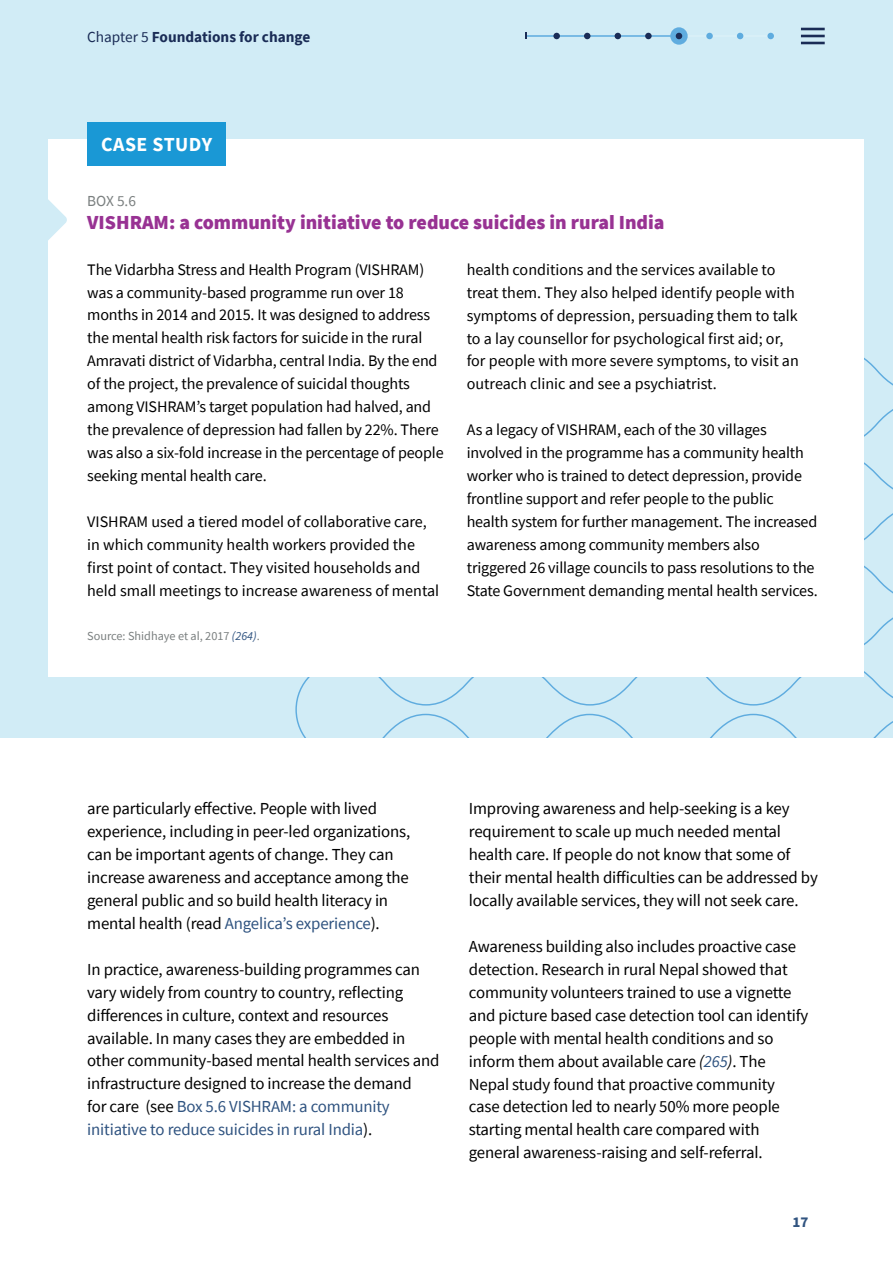
<style>
.page{position:relative;width:893px;height:1263px;background:#fff}
.page>*{position:absolute;margin:0;border:0;box-sizing:border-box;transform-origin:0 0}
.t1{font:900 19.95px "Source Sans Pro";color:#983293}
.t2{font:700 19.95px "Source Sans Pro";letter-spacing:.025em;color:#fff}
.t3{font:16.8px/23px "Source Sans Pro";letter-spacing:-.01em;color:#000001}
.t4{font:16.05px/23px "Source Sans Pro";letter-spacing:-.01em;color:#000001}
.t5{font:700 15.3px "Source Sans Pro";color:#1a2c56}
.t6{font:15.3px "Source Sans Pro";color:#7a7f7f}
.t7{font:700 15px "Source Sans Pro";color:#315480}
.t8{font:12.3px "Source Sans Pro";color:#7a7f7f}
.s1{font-weight:400}
.s2{font-style:italic;color:#2f5380}
.s3{color:#2f5380}
.s4{font-style:italic}
</style>
<div class="page">
<div style="left:0;top:0;width:893px;height:738px;background:#d1ecf6"></div>
<svg style="left:295px;top:357px;width:598px;height:381px"></svg>
<div style="left:48px;top:139px;width:816px;height:538px;background:#fff"></div>
<svg style="left:48px;top:175px;width:19px;height:89px"></svg>
<div style="left:87px;top:122px;width:139px;height:43px;background:#1a98d5"></div>
<hr style="left:801px;top:42px;width:24px;height:2px;background:#1a2c56">
<hr style="left:801px;top:28px;width:24px;height:2px;background:#1a2c56">
<hr style="left:801px;top:35px;width:24px;height:2px;background:#1a2c56">
<hr style="left:680px;top:35px;width:89px;height:2px;background:#dbf1f8">
<svg style="left:670px;top:27px;width:18px;height:18px"></svg>
<hr style="left:525px;top:35px;width:154px;height:2px;background:#5facdf">
<div style="left:553px;top:33px;width:7px;height:6px;background:#1a2c56;border-radius:50%"></div>
<div style="left:706px;top:33px;width:7px;height:6px;background:#5facdf;border-radius:50%"></div>
<div style="left:645px;top:33px;width:7px;height:6px;background:#1a2c56;border-radius:50%"></div>
<div style="left:767px;top:33px;width:7px;height:6px;background:#5facdf;border-radius:50%"></div>
<svg style="left:584px;top:33px;width:6px;height:6px"></svg>
<svg style="left:615px;top:33px;width:6px;height:6px"></svg>
<svg style="left:737px;top:33px;width:6px;height:6px"></svg>
<svg style="left:676px;top:33px;width:6px;height:6px"></svg>
<svg style="left:525px;top:33px;width:2px;height:6px"></svg>
<p class="t5" style="left:87px;top:26px;width:225px"><span class="s1">Chapter 5</span> Foundations for change</p>
<p class="t2" style="left:101px;top:131px;width:113px">CASE STUDY</p>
<p class="t6" style="left:87px;top:191px;width:50px">BOX 5.6</p>
<p class="t1" style="left:87px;top:208px;width:579px">VISHRAM: a community initiative to reduce suicides in rural India</p>
<p class="t4" style="left:87px;top:258px;width:358px">The Vidarbha Stress and Health Program (VISHRAM) was a community-based programme run over 18 months in 2014 and 2015. It was designed to address the mental health risk factors for suicide in the rural Amravati district of Vidarbha, central India. By the end of the project, the prevalence of suicidal thoughts among VISHRAM’s target population had halved, and the prevalence of depression had fallen by 22%. There was also a six-fold increase in the percentage of people seeking mental health care.</p>
<p class="t4" style="left:87px;top:510px;width:353px">VISHRAM used a tiered model of collaborative care, in which community health workers provided the first point of contact. They visited households and held small meetings to increase awareness of mental</p>
<p class="t4" style="left:467px;top:258px;width:334px">health conditions and the services available to treat them. They also helped identify people with symptoms of depression, persuading them to talk to a lay counsellor for psychological first aid; or, for people with more severe symptoms, to visit an outreach clinic and see a psychiatrist.</p>
<p class="t4" style="left:467px;top:418px;width:352px">As a legacy of VISHRAM, each of the 30 villages involved in the programme has a community health worker who is trained to detect depression, provide frontline support and refer people to the public health system for further management. The increased awareness among community members also triggered 26 village councils to pass resolutions to the State Government demanding mental health services.</p>
<p class="t8" style="left:87px;top:628px;width:174px">Source: Shidhaye et al, 2017 <span class="s2">(264)</span>.</p>
<p class="t3" style="left:87px;top:797px;width:324px">are particularly effective. People with lived experience, including in peer-led organizations, can be important agents of change. They can increase awareness and acceptance among the general public and so build health literacy in mental health (read <span class="s3">Angelica’s experience</span>).</p>
<p class="t3" style="left:87px;top:957px;width:354px">In practice, awareness-building programmes can vary widely from country to country, reflecting differences in culture, context and resources available. In many cases they are embedded in other community-based mental health services and infrastructure designed to increase the demand<br>for care (see <span class="s3">Box 5.6 VISHRAM: a community initiative to reduce suicides in rural India</span>).</p>
<p class="t3" style="left:469px;top:797px;width:350px">Improving awareness and help-seeking is a key requirement to scale up much needed mental health care. If people do not know that some of their mental health difficulties can be addressed by locally available services, they will not seek care.</p>
<p class="t3" style="left:469px;top:934px;width:341px">Awareness building also includes proactive case detection. Research in rural Nepal showed that community volunteers trained to use a vignette and picture based case detection tool can identify people with mental health conditions and so inform them about available care <span class="s4">(</span><span class="s2">265</span><span class="s4">)</span>. The Nepal study found that proactive community case detection led to nearly 50% more people starting mental health care compared with general awareness-raising and self-referral.</p>
<p class="t7" style="left:793px;top:1212px;width:17px">17</p>
</div>
